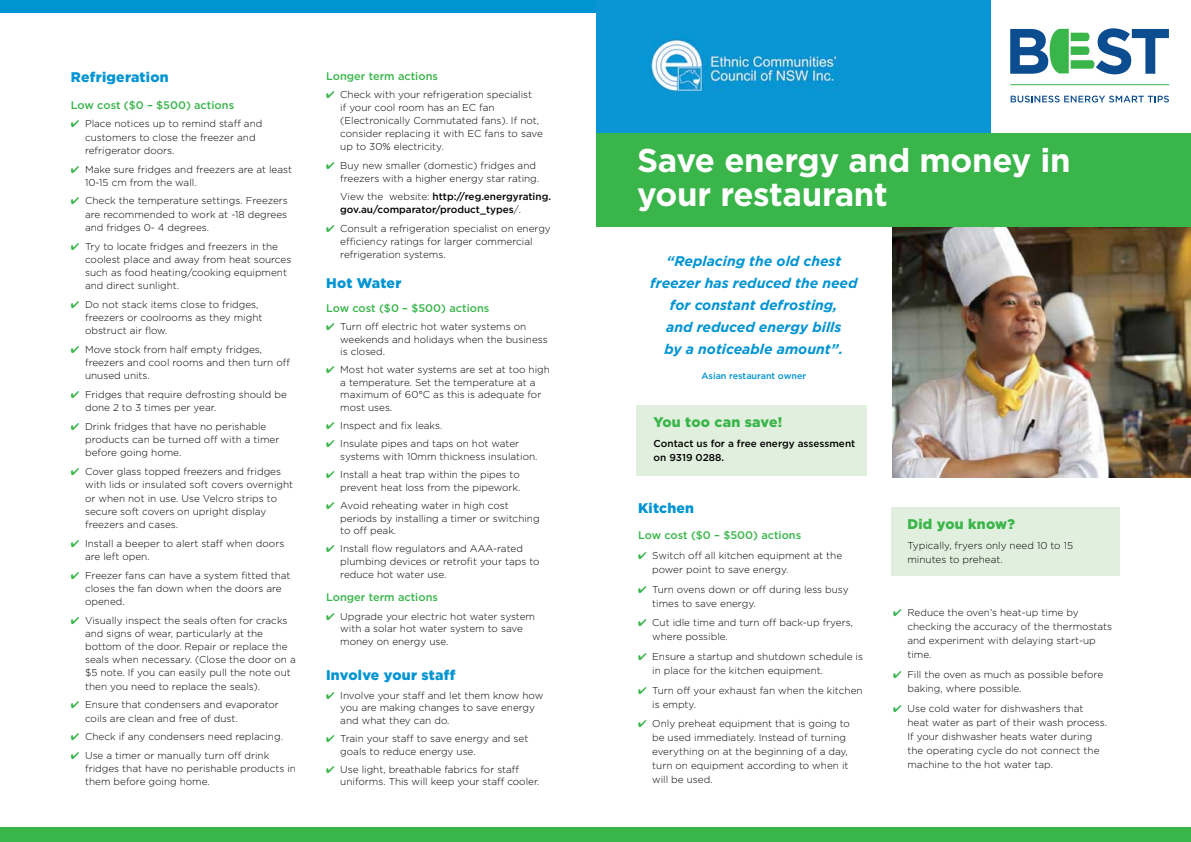
<style>
.page{position:relative;width:1191px;height:842px;background:#fff}
.page>*{position:absolute;margin:0;border:0;box-sizing:border-box;transform-origin:0 0}
.t1{font:700 33px/34px "Gotham";letter-spacing:-.01em;color:#fff}
.t2{font:italic 700 14px/22px "Gotham";color:#0194d3;text-align:center}
.t3{font:900 14px "Gotham";letter-spacing:.02em;color:#0194d3}
.t4{font:900 14px "Gotham";letter-spacing:.02em;color:#39b54a}
.t5{font:500 11px "Gotham";color:#39b54a}
.t6{font:300 10px/13.1px "Gotham";color:#000}
.t7{font:500 10px/13px "Gotham";color:#000}
.t8{font:500 9px "Gotham";color:#0194d3}
.s1{color:#39b54a}
.s2{font-weight:300}
</style>
<div class="page">
<img style="left:892px;top:227px;width:299px;height:251px">
<div style="left:891px;top:507px;width:229px;height:68px;background:#e1f0de"></div>
<div style="left:0;top:0;width:599px;height:13px;background:#0194d3"></div>
<img style="left:596px;top:0;width:394px;height:134px">
<svg style="left:1010px;top:28px;width:158px;height:46px"></svg>
<svg style="left:1010px;top:96px;width:159px;height:7px"></svg>
<hr style="left:1010px;top:84px;width:159px;height:1px;background:#39b54a">
<div style="left:596px;top:134px;width:595px;height:93px;background:#39b54a"></div>
<div style="left:0;top:828px;width:1191px;height:14px;background:#39b54a"></div>
<div style="left:636px;top:405px;width:231px;height:71px;background:#e1f0de"></div>
<h2 class="t3" style="left:71px;top:69px;width:99px">Refrigeration</h2>
<p class="t5" style="left:71px;top:98px;width:165px">Low cost ($0 – $500) actions</p>
<p class="t6" style="left:85px;top:117px;width:179px;text-indent:-14px"><span class="s1">✔</span> Place notices up to remind staff and customers to close the freezer and refrigerator doors.</p>
<p class="t6" style="left:85px;top:162px;width:208px;text-indent:-14px"><span class="s1">✔</span> Make sure fridges and freezers are at least<br>10-15 cm from the wall.</p>
<p class="t6" style="left:85px;top:194px;width:204px;text-align:justify;text-indent:-14px"><span class="s1">✔</span> Check the temperature settings. Freezers are recommended to work at -18 degrees and fridges 0- 4 degrees.</p>
<p class="t6" style="left:85px;top:239px;width:208px;text-indent:-14px"><span class="s1">✔</span> Try to locate fridges and freezers in the coolest place and away from heat sources such as food heating/cooking equipment and direct sunlight.</p>
<p class="t6" style="left:85px;top:298px;width:179px;text-indent:-14px"><span class="s1">✔</span> Do not stack items close to fridges, freezers or coolrooms as they might obstruct air flow.</p>
<p class="t6" style="left:85px;top:343px;width:206px;text-indent:-14px"><span class="s1">✔</span> Move stock from half empty fridges, freezers and cool rooms and then turn off unused units.</p>
<p class="t6" style="left:85px;top:388px;width:203px;text-indent:-14px"><span class="s1">✔</span> Fridges that require defrosting should be done 2 to 3 times per year.</p>
<p class="t6" style="left:85px;top:420px;width:196px;text-indent:-14px"><span class="s1">✔</span> Drink fridges that have no perishable products can be turned off with a timer before going home.</p>
<p class="t6" style="left:85px;top:465px;width:210px;text-indent:-14px"><span class="s1">✔</span> Cover glass topped freezers and fridges with lids or insulated soft covers overnight or when not in use. Use Velcro strips to secure soft covers on upright display freezers and cases.</p>
<p class="t6" style="left:85px;top:536px;width:201px;text-indent:-14px"><span class="s1">✔</span> Install a beeper to alert staff when doors are left open.</p>
<p class="t6" style="left:85px;top:568px;width:207px;text-indent:-14px"><span class="s1">✔</span> Freezer fans can have a system fitted that closes the fan down when the doors are opened.</p>
<p class="t6" style="left:85px;top:614px;width:212px;text-indent:-14px"><span class="s1">✔</span> Visually inspect the seals often for cracks and signs of wear, particularly at the bottom of the door. Repair or replace the seals when necessary. (Close the door on a $5 note. If you can easily pull the note out then you need to replace the seals).</p>
<p class="t6" style="left:85px;top:698px;width:195px;text-indent:-14px"><span class="s1">✔</span> Ensure that condensers and evaporator coils are clean and free of dust.</p>
<p class="t6" style="left:71px;top:730px;width:214px"><span class="s1">✔</span> Check if any condensers need replacing.</p>
<p class="t6" style="left:85px;top:749px;width:212px;text-indent:-14px"><span class="s1">✔</span> Use a timer or manually turn off drink fridges that have no perishable products in them before going home.</p>
<p class="t5" style="left:326px;top:69px;width:113px">Longer term actions</p>
<p class="t6" style="left:340px;top:88px;width:204px;text-indent:-14px"><span class="s1">✔</span> Check with your refrigeration specialist<br>if your cool room has an EC fan (Electronically Commutated fans). If not, consider replacing it with EC fans to save up to 30% electricity.</p>
<p class="t6" style="left:340px;top:159px;width:200px;text-indent:-14px"><span class="s1">✔</span> Buy new smaller (domestic) fridges and freezers with a higher energy star rating.</p>
<p class="t7" style="left:340px;top:190px;width:212px"><span class="s2">View the website:</span> http://reg.energyrating. gov.au/comparator/product_types<span class="s2">/.</span></p>
<p class="t6" style="left:340px;top:222px;width:212px;text-indent:-14px"><span class="s1">✔</span> Consult a refrigeration specialist on energy efficiency ratings for larger commercial refrigeration systems.</p>
<h2 class="t3" style="left:326px;top:274px;width:77px">Hot Water</h2>
<p class="t5" style="left:326px;top:301px;width:165px">Low cost ($0 – $500) actions</p>
<p class="t6" style="left:340px;top:320px;width:209px;line-height:12.6px;text-indent:-14px"><span class="s1">✔</span> Turn off electric hot water systems on weekends and holidays when the business is closed.</p>
<p class="t6" style="left:340px;top:363px;width:211px;line-height:12.6px;text-indent:-14px"><span class="s1">✔</span> Most hot water systems are set at too high a temperature. Set the temperature at a maximum of 60°C as this is adequate for most uses.</p>
<p class="t6" style="left:326px;top:419px;width:118px"><span class="s1">✔</span> Inspect and fix leaks.</p>
<p class="t6" style="left:340px;top:438px;width:199px;line-height:12.6px;text-indent:-14px"><span class="s1">✔</span> Insulate pipes and taps on hot water systems with 10mm thickness insulation.</p>
<p class="t6" style="left:326px;top:468px;width:196px;line-height:12.6px;text-align:right"><span class="s1">✔</span> Install a heat trap within the pipes to prevent heat loss from the pipework.</p>
<p class="t6" style="left:340px;top:499px;width:201px;line-height:12.6px;text-indent:-14px"><span class="s1">✔</span> Avoid reheating water in high cost periods by installing a timer or switching to off peak.</p>
<p class="t6" style="left:340px;top:542px;width:201px;line-height:12.6px;text-indent:-14px"><span class="s1">✔</span> Install flow regulators and AAA-rated plumbing devices or retrofit your taps to reduce hot water use.</p>
<p class="t5" style="left:326px;top:591px;width:113px">Longer term actions</p>
<p class="t6" style="left:340px;top:610px;width:196px;line-height:12.6px;text-indent:-14px"><span class="s1">✔</span> Upgrade your electric hot water system with a solar hot water system to save money on energy use.</p>
<h2 class="t3" style="left:326px;top:667px;width:131px">Involve your staff</h2>
<p class="t6" style="left:340px;top:689px;width:205px;line-height:12.6px;text-indent:-14px"><span class="s1">✔</span> Involve your staff and let them know how you are making changes to save energy and what they can do.</p>
<p class="t6" style="left:340px;top:732px;width:189px;line-height:12.6px;text-indent:-14px"><span class="s1">✔</span> Train your staff to save energy and set goals to reduce energy use.</p>
<p class="t6" style="left:340px;top:763px;width:201px;line-height:12.6px;text-indent:-14px"><span class="s1">✔</span> Use light, breathable fabrics for staff uniforms. This will keep your staff cooler.</p>
<h1 class="t1" style="left:637px;top:144px;width:435px">Save energy and money in your restaurant</h1>
<h2 class="t2" style="left:650px;top:250px;width:209px">“Replacing the old chest freezer has reduced the need for constant defrosting,<br>and reduced energy bills<br>by a noticeable amount”.</h2>
<p class="t8" style="left:701px;top:371px;width:106px">Asian restaurant owner</p>
<h2 class="t4" style="left:653px;top:414px;width:130px">You too can save!</h2>
<p class="t7" style="left:653px;top:436px;width:203px;line-height:14px">Contact us for a free energy assessment on 9319 0288.</p>
<h2 class="t3" style="left:638px;top:499px;width:58px">Kitchen</h2>
<p class="t5" style="left:638px;top:529px;width:165px">Low cost ($0 – $500) actions</p>
<p class="t6" style="left:652px;top:548px;width:191px;line-height:14px;text-indent:-14px"><span class="s1">✔</span> Switch off all kitchen equipment at the power point to save energy.</p>
<p class="t6" style="left:652px;top:582px;width:198px;line-height:14px;text-indent:-14px"><span class="s1">✔</span> Turn ovens down or off during less busy times to save energy.</p>
<p class="t6" style="left:652px;top:616px;width:202px;line-height:14px;text-indent:-14px"><span class="s1">✔</span> Cut idle time and turn off back-up fryers, where possible.</p>
<p class="t6" style="left:652px;top:649px;width:212px;line-height:14px;text-indent:-14px"><span class="s1">✔</span> Ensure a startup and shutdown schedule is in place for the kitchen equipment.</p>
<p class="t6" style="left:652px;top:683px;width:212px;line-height:14px;text-indent:-14px"><span class="s1">✔</span> Turn off your exhaust fan when the kitchen is empty.</p>
<p class="t6" style="left:652px;top:717px;width:199px;line-height:14px;text-indent:-14px"><span class="s1">✔</span> Only preheat equipment that is going to be used immediately. Instead of turning everything on at the beginning of a day, turn on equipment according to when it will be used.</p>
<h2 class="t4" style="left:907px;top:516px;width:109px">Did you know?</h2>
<p class="t6" style="left:907px;top:538px;width:167px;line-height:14px">Typically, fryers only need 10 to 15 minutes to preheat.</p>
<p class="t6" style="left:907px;top:606px;width:206px;line-height:14px;text-indent:-14px"><span class="s1">✔</span> Reduce the oven’s heat-up time by checking the accuracy of the thermostats and experiment with delaying start-up time.</p>
<p class="t6" style="left:907px;top:667px;width:197px;line-height:14px;text-indent:-14px"><span class="s1">✔</span> Fill the oven as much as possible before baking, where possible.</p>
<p class="t6" style="left:907px;top:701px;width:201px;line-height:14px;text-indent:-14px"><span class="s1">✔</span> Use cold water for dishwashers that heat water as part of their wash process.<br>If your dishwasher heats water during the operating cycle do not connect the machine to the hot water tap.</p>
</div>
